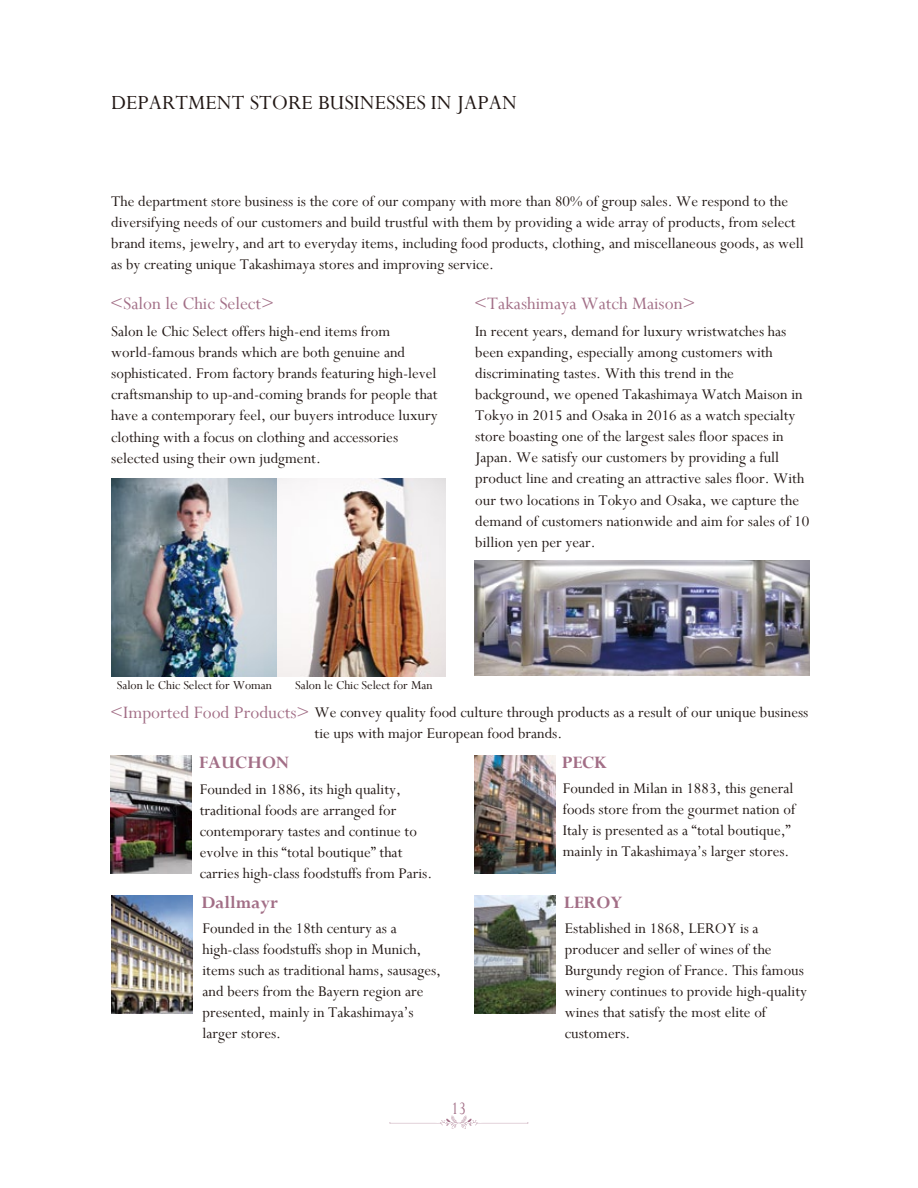
<style>
.page{position:relative;width:918px;height:1188px;background:#fff}
.page>*{position:absolute;margin:0;border:0;box-sizing:border-box;transform-origin:0 0}
.t1{font:22.5px "Perpetua";color:#221815}
.t2{font:19.5px "Perpetua";color:#a26e86}
.t3{font:700 19.5px "Perpetua";color:#a26e86}
.t4{font:19.5px "Perpetua";color:#a26e86;scale:.8 1}
.t5{font:16.5px/21px "Perpetua";color:#221815}
.t6{font:13.5px "Perpetua";color:#221815}
</style>
<div class="page">
<svg style="left:389px;top:1116px;width:139px;height:13px"></svg>
<img style="left:111px;top:479px;width:334px;height:197px">
<img style="left:112px;top:895px;width:81px;height:118px">
<img style="left:474px;top:561px;width:336px;height:115px">
<img style="left:110px;top:756px;width:81px;height:118px">
<img style="left:474px;top:756px;width:81px;height:117px">
<img style="left:475px;top:896px;width:81px;height:117px">
<h1 class="t1" style="left:111px;top:88px;width:408px">DEPARTMENT STORE BUSINESSES IN JAPAN</h1>
<p class="t5" style="left:111px;top:190px;width:694px">The department store business is the core of our company with more than 80% of group sales. We respond to the diversifying needs of our customers and build trustful with them by providing a wide array of products, from select brand items, jewelry, and art to everyday items, including food products, clothing, and miscellaneous goods, as well as by creating unique Takashimaya stores and improving service.</p>
<p class="t2" style="left:110px;top:291px;width:165px">&lt;Salon le Chic Select&gt;</p>
<p class="t5" style="left:111px;top:321px;width:328px">Salon le Chic Select offers high-end items from world-famous brands which are both genuine and sophisticated. From factory brands featuring high-level craftsmanship to up-and-coming brands for people that have a contemporary feel, our buyers introduce luxury clothing with a focus on clothing and accessories selected using their own judgment.</p>
<p class="t2" style="left:474px;top:291px;width:223px">&lt;Takashimaya Watch Maison&gt;</p>
<p class="t5" style="left:475px;top:321px;width:335px">In recent years, demand for luxury wristwatches has been expanding, especially among customers with discriminating tastes. With this trend in the background, we opened Takashimaya Watch Maison in Tokyo in 2015 and Osaka in 2016 as a watch specialty store boasting one of the largest sales floor spaces in Japan. We satisfy our customers by providing a full product line and creating an attractive sales floor. With our two locations in Tokyo and Osaka, we capture the demand of customers nationwide and aim for sales of 10 billion yen per year.</p>
<p class="t6" style="left:117px;top:676px;width:157px">Salon le Chic Select for Woman</p>
<p class="t6" style="left:295px;top:676px;width:139px">Salon le Chic Select for Man</p>
<p class="t5" style="left:315px;top:702px;width:495px">We convey quality food culture through products as a result of our unique business tie ups with major European food brands.</p>
<p class="t2" style="left:110px;top:700px;width:201px">&lt;Imported Food Products&gt;</p>
<p class="t3" style="left:199px;top:750px;width:92px">FAUCHON</p>
<p class="t3" style="left:562px;top:750px;width:47px">PECK</p>
<p class="t5" style="left:200px;top:778px;width:234px">Founded in 1886, its high quality, traditional foods are arranged for contemporary tastes and continue to evolve in this “total boutique” that carries high-class foodstuffs from Paris.</p>
<p class="t3" style="left:202px;top:890px;width:78px">Dallmayr</p>
<p class="t5" style="left:203px;top:917px;width:240px">Founded in the 18th century as a high-class foodstuffs shop in Munich, items such as traditional hams, sausages, and beers from the Bayern region are presented, mainly in Takashimaya’s larger stores.</p>
<p class="t4" style="left:452px;top:1096px;width:19px">13</p>
<p class="t5" style="left:563px;top:778px;width:234px">Founded in Milan in 1883, this general foods store from the gourmet nation of Italy is presented as a “total boutique,” mainly in Takashimaya’s larger stores.</p>
<p class="t3" style="left:564px;top:890px;width:60px">LEROY</p>
<p class="t5" style="left:565px;top:917px;width:244px">Established in 1868, LEROY is a producer and seller of wines of the<br>Burgundy region of France. This famous winery continues to provide high-quality wines that satisfy the most elite of customers.</p>
</div>
